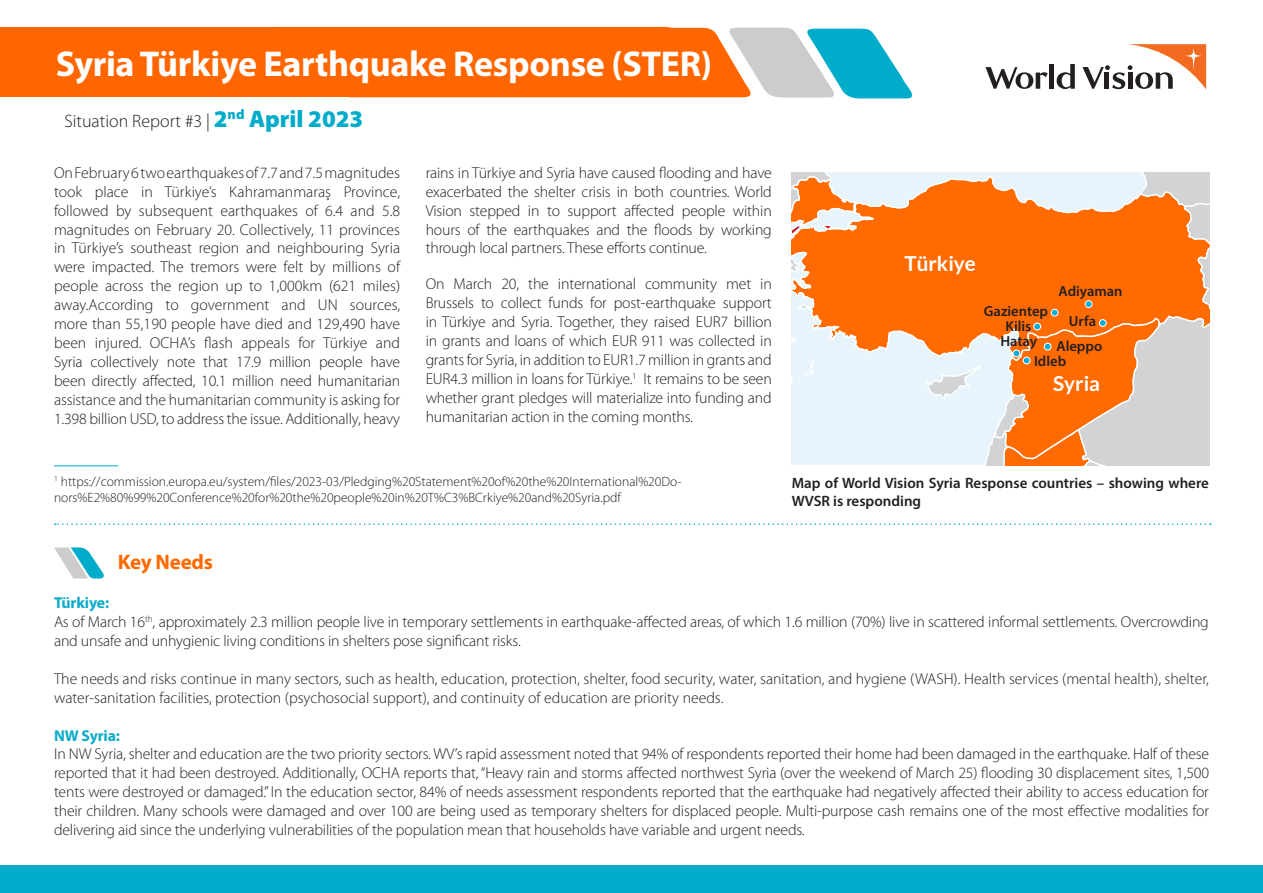
<style>
.page{position:relative;width:1263px;height:893px;background:#fff}
.page>*{position:absolute;margin:0;border:0;box-sizing:border-box;transform-origin:0 0}
.t1{font:700 36px "Myriad Pro";letter-spacing:-.01em;color:#fff}
.t2{font:700 21px "Myriad Pro";letter-spacing:-.01em;color:#ff6a00}
.t3{font:700 20.7px "Lato";color:#fff}
.t4{font:300 18px "Myriad Pro";color:#231f20}
.t5{font:300 15.75px/18.9px "Myriad Pro";letter-spacing:-.01em;color:#231f20;text-align:justify}
.t6{font:700 15.75px "Myriad Pro";letter-spacing:-.01em;color:#0babca}
.t7{font:600 15px/18px "Myriad Pro";color:#231f20}
.t8{font:600 14.55px "Myriad Pro";color:#231f20}
.t9{font:300 13.5px/16.2px "Myriad Pro";color:#231f20}
.s1{font-weight:900;font-size:24px;color:#00acca}
</style>
<div class="page">
<div style="left:0;top:866px;width:1263px;height:27px;background:#00acca"></div>
<svg style="left:54px;top:547px;width:50px;height:31px"></svg>
<div style="left:0;top:27px;width:367px;height:69px;background:#f60"></div>
<svg style="left:55px;top:523px;width:1156px;height:2px"></svg>
<svg style="left:276px;top:27px;width:637px;height:72px"></svg>
<div style="left:1049px;top:64px;width:5px;height:25px;background:#231f20"></div>
<svg style="left:985px;top:67px;width:63px;height:22px"></svg>
<svg style="left:1082px;top:44px;width:124px;height:46px"></svg>
<svg style="left:1057px;top:64px;width:18px;height:25px"></svg>
<hr style="left:54px;top:465px;width:64px;height:1px;background:#00add8">
<div style="left:792px;top:173px;width:418px;height:292px;background:#e7f4fc"></div>
<svg style="left:856px;top:202px;width:39px;height:151px;fill:#ff6b00"></svg>
<svg style="left:895px;top:173px;width:315px;height:292px"></svg>
<svg style="left:805px;top:361px;width:9px;height:15px"></svg>
<svg style="left:792px;top:173px;width:64px;height:173px"></svg>
<div style="left:1013px;top:350px;width:7px;height:7px;background:#00add8;border-radius:50%"></div>
<div style="left:1012px;top:349px;width:8px;height:8px;border:1px solid #fff;border-radius:50%"></div>
<div style="left:1034px;top:323px;width:7px;height:7px;background:#00add8;border-radius:50%"></div>
<div style="left:1033px;top:323px;width:8px;height:7px;border:1px solid #fff;border-radius:50%"></div>
<div style="left:1099px;top:320px;width:7px;height:6px;background:#00add8;border-radius:50%"></div>
<div style="left:1099px;top:319px;width:8px;height:8px;border:1px solid #fff;border-radius:50%"></div>
<div style="left:1085px;top:301px;width:7px;height:6px;background:#00add8;border-radius:50%"></div>
<div style="left:1085px;top:300px;width:7px;height:8px;border:1px solid #fff;border-radius:50%"></div>
<div style="left:1051px;top:309px;width:7px;height:7px;background:#00add8;border-radius:50%"></div>
<div style="left:1051px;top:309px;width:7px;height:8px;border:1px solid #fff;border-radius:50%"></div>
<div style="left:1044px;top:343px;width:7px;height:7px;background:#00add8;border-radius:50%"></div>
<div style="left:1044px;top:343px;width:7px;height:8px;border:1px solid #fff;border-radius:50%"></div>
<div style="left:1023px;top:357px;width:7px;height:7px;background:#00add8;border-radius:50%"></div>
<div style="left:1023px;top:357px;width:7px;height:7px;border:1px solid #fff;border-radius:50%"></div>
<p class="t1" style="left:56px;top:40px;width:658px">Syria Türkiye Earthquake Response (STER)</p>
<p class="t4" style="left:64px;top:110px;width:300px">Situation Report #3 | <span class="s1">2</span><sup>nd</sup> <span class="s1">April 2023</span></p>
<p class="t5" style="left:54px;top:163px;width:348px">On February 6 two earthquakes of 7.7 and 7.5 magnitudes took place in Türkiye’s Kahramanmaraş Province, followed by subsequent earthquakes of 6.4 and 5.8 magnitudes on February 20. Collectively, 11 provinces in Türkiye’s southeast region and neighbouring Syria were impacted. The tremors were felt by millions of people across the region up to 1,000km (621 miles) away.According to government and UN sources, more than 55,190 people have died and 129,490 have been injured. OCHA’s flash appeals for Türkiye and Syria collectively note that 17.9 million people have been directly affected, 10.1 million need humanitarian assistance and the humanitarian community is asking for 1.398 billion USD, to address the issue. Additionally, heavy</p>
<p class="t5" style="left:426px;top:163px;width:348px">rains in Türkiye and Syria have caused flooding and have exacerbated the shelter crisis in both countries. World Vision stepped in to support affected people within hours of the earthquakes and the floods by working through local partners. These efforts continue.</p>
<p class="t5" style="left:426px;top:275px;width:348px">On March 20, the international community met in Brussels to collect funds for post-earthquake support in Türkiye and Syria. Together, they raised EUR7 billion in grants and loans of which EUR 911 was collected in grants for Syria, in addition to EUR1.7 million in grants and EUR4.3 million in loans for Türkiye.<sup>1</sup> It remains to be seen whether grant pledges will materialize into funding and humanitarian action in the coming months.</p>
<p class="t9" style="left:54px;top:473px;width:629px"><sup>1</sup> https://commission.europa.eu/system/files/2023-03/Pledging%20Statement%20of%20the%20International%20Do&shy;nors%E2%80%99%20Conference%20for%20the%20people%20in%20T%C3%BCrkiye%20and%20Syria.pdf</p>
<p class="t2" style="left:118px;top:548px;width:97px">Key Needs</p>
<p class="t3" style="left:904px;top:252px;width:73px">Türkiye</p>
<p class="t8" style="left:1058px;top:282px;width:66px">Adiyaman</p>
<p class="t8" style="left:984px;top:302px;width:66px">Gazientep</p>
<p class="t8" style="left:1005px;top:317px;width:27px">Kilis</p>
<p class="t8" style="left:1069px;top:312px;width:29px">Urfa</p>
<p class="t8" style="left:1000px;top:332px;width:38px">Hatay</p>
<p class="t8" style="left:1056px;top:337px;width:47px">Aleppo</p>
<p class="t8" style="left:1034px;top:352px;width:34px">Idleb</p>
<p class="t3" style="left:1053px;top:372px;width:48px">Syria</p>
<p class="t7" style="left:792px;top:473px;width:419px">Map of World Vision Syria Response countries – showing where<br>WVSR is responding</p>
<p class="t6" style="left:54px;top:593px;width:57px">Türkiye:</p>
<p class="t5" style="left:54px;top:612px;width:1156px">As of March 16<sup>th</sup>, approximately 2.3 million people live in temporary settlements in earthquake-affected areas, of which 1.6 million (70%) live in scattered informal settlements. Overcrowding and unsafe and unhygienic living conditions in shelters pose significant risks.</p>
<p class="t5" style="left:54px;top:669px;width:1156px">The needs and risks continue in many sectors, such as health, education, protection, shelter, food security, water, sanitation, and hygiene (WASH). Health services (mental health), shelter, water-sanitation facilities, protection (psychosocial support), and continuity of education are priority needs.</p>
<p class="t6" style="left:54px;top:725px;width:67px">NW Syria:</p>
<p class="t5" style="left:54px;top:745px;width:1157px">In NW Syria, shelter and education are the two priority sectors. WV’s rapid assessment noted that 94% of respondents reported their home had been damaged in the earthquake. Half of these reported that it had been destroyed. Additionally, OCHA reports that, “Heavy rain and storms affected northwest Syria (over the weekend of March 25) flooding 30 displacement sites, 1,500 tents were destroyed or damaged.” In the education sector, 84% of needs assessment respondents reported that the earthquake had negatively affected their ability to access education for their children. Many schools were damaged and over 100 are being used as temporary shelters for displaced people. Multi-purpose cash remains one of the most effective modalities for delivering aid since the underlying vulnerabilities of the population mean that households have variable and urgent needs.</p>
</div>
